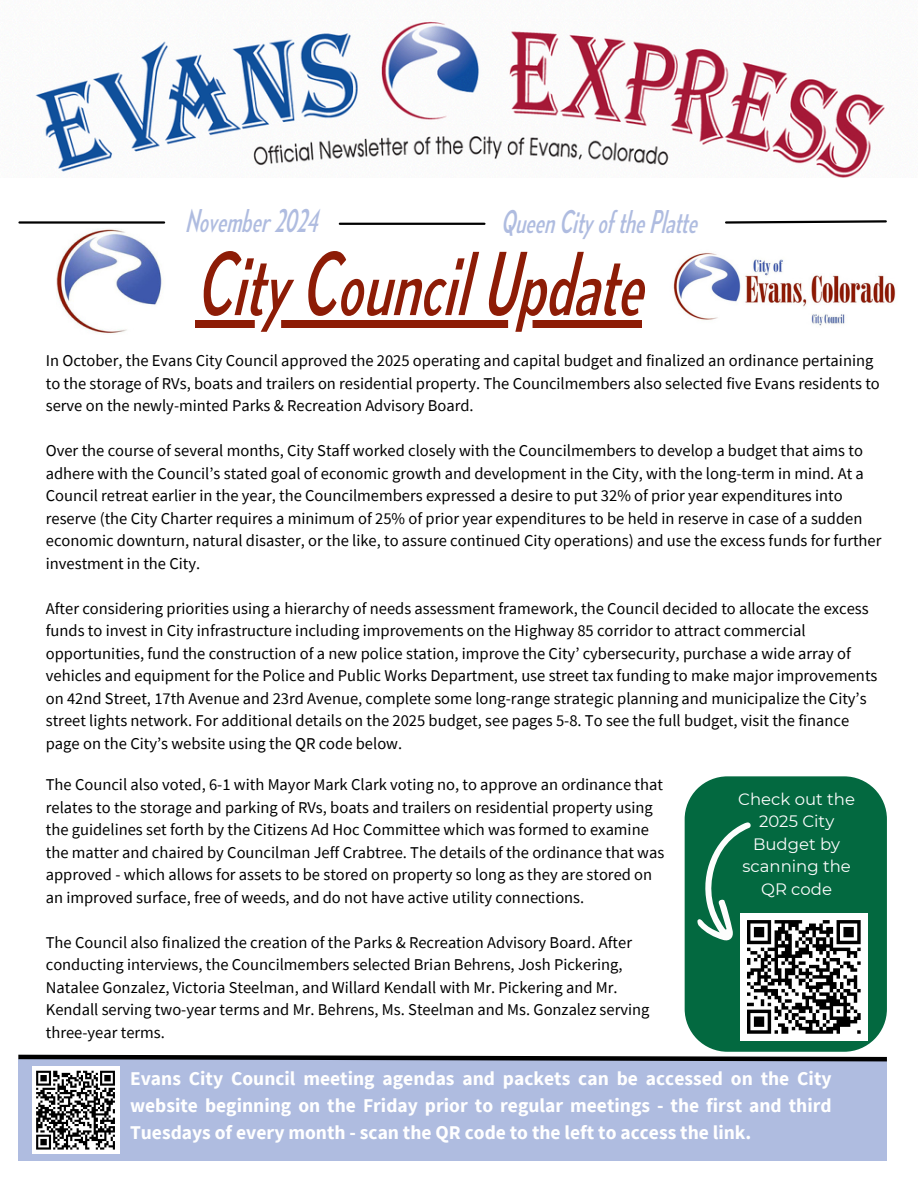
<style>
.page{position:relative;width:918px;height:1188px;background:#fff}
.page>*{position:absolute;margin:0;border:0;box-sizing:border-box;transform-origin:0 0}
.t1{font:italic 82.65px "Mesmerize Cd Bk";color:#8d1c06}
.t2{font:italic 30px "Mesmerize Cd Bk";color:#afbce0}
.t3{font:700 19.5px/27px "Source Sans Pro";color:#fff;text-align:justify}
.t4{font:16.5px/22.5px "Source Sans Pro";color:#000}
.t5{font:16.5px/22.5px "Montserrat";color:#fdfdfd;text-align:center}
</style>
<div class="page">
<img style="left:35px;top:21px;width:850px;height:157px">
<hr style="left:19px;top:221px;width:145px;height:3px;background:#000">
<hr style="left:340px;top:223px;width:144px;height:2px;background:#000">
<svg style="left:725px;top:220px;width:162px;height:4px"></svg>
<img style="left:57px;top:229px;width:106px;height:105px">
<img style="left:673px;top:253px;width:223px;height:73px">
<svg style="left:685px;top:776px;width:202px;height:276px;fill:#036940"></svg>
<div style="left:18px;top:1059px;width:869px;height:102px;background:#afbce0"></div>
<div style="left:32px;top:1066px;width:87px;height:88px;background:#fff"></div>
<svg style="left:36px;top:1070px;width:79px;height:80px"></svg>
<svg style="left:18px;top:1054px;width:869px;height:8px"></svg>
<div style="left:740px;top:913px;width:128px;height:128px;background:#fff"></div>
<svg style="left:697px;top:822px;width:167px;height:213px"></svg>
<div style="left:196px;top:320px;width:446px;height:7px;background:#8d1c06"></div>
<p class="t2" style="left:185px;top:202px;width:133px">November 2024</p>
<p class="t2" style="left:501px;top:203px;width:198px">Queen City of the Platte</p>
<p class="t1" style="left:196px;top:233px;width:448px">City Council Update</p>
<p class="t4" style="left:46px;top:349px;width:836px">In October, the Evans City Council approved the 2025 operating and capital budget and finalized an ordinance pertaining to the storage of RVs, boats and trailers on residential property. The Councilmembers also selected five Evans residents to serve on the newly-minted Parks &amp; Recreation Advisory Board.</p>
<h1 class="t4" style="left:46px;top:439px;width:837px">Over the course of several months, City Staff worked closely with the Councilmembers to develop a budget that aims to adhere with the Council’s stated goal of economic growth and development in the City, with the long-term in mind. At a Council retreat earlier in the year, the Councilmembers expressed a desire to put 32% of prior year expenditures into reserve (the City Charter requires a minimum of 25% of prior year expenditures to be held in reserve in case of a sudden economic downturn, natural disaster, or the like, to assure continued City operations) and use the excess funds for further investment in the City.</h1>
<p class="t4" style="left:46px;top:597px;width:833px">After considering priorities using a hierarchy of needs assessment framework, the Council decided to allocate the excess funds to invest in City infrastructure including improvements on the Highway 85 corridor to attract commercial opportunities, fund the construction of a new police station, improve the City’ cybersecurity, purchase a wide array of vehicles and equipment for the Police and Public Works Department, use street tax funding to make major improvements on 42nd Street, 17th Avenue and 23rd Avenue, complete some long-range strategic planning and municipalize the City’s street lights network. For additional details on the 2025 budget, see pages 5-8. To see the full budget, visit the finance page on the City’s website using the QR code below.</p>
<p class="t4" style="left:46px;top:773px;width:620px">The Council also voted, 6-1 with Mayor Mark Clark voting no, to approve an ordinance that relates to the storage and parking of RVs, boats and trailers on residential property using the guidelines set forth by the Citizens Ad Hoc Committee which was formed to examine the matter and chaired by Councilman Jeff Crabtree. The details of the ordinance that was approved - which allows for assets to be stored on property so long as they are stored on an improved surface, free of weeds, and do not have active utility connections.</p>
<p class="t4" style="left:46px;top:931px;width:605px">The Council also finalized the creation of the Parks &amp; Recreation Advisory Board. After conducting interviews, the Councilmembers selected Brian Behrens, Josh Pickering, Natalee Gonzalez, Victoria Steelman, and Willard Kendall with Mr. Pickering and Mr.<br>Kendall serving two-year terms and Mr. Behrens, Ms. Steelman and Ms. Gonzalez serving three-year terms.</p>
<p class="t5" style="left:738px;top:788px;width:118px">Check out the<br>2025 City<br>Budget by scanning the<br>QR code</p>
<p class="t3" style="left:130px;top:1065px;width:703px">Evans City Council meeting agendas and packets can be accessed on the City website beginning on the Friday prior to regular meetings - the first and third Tuesdays of every month - scan the QR code to the left to access the link.</p>
</div>
